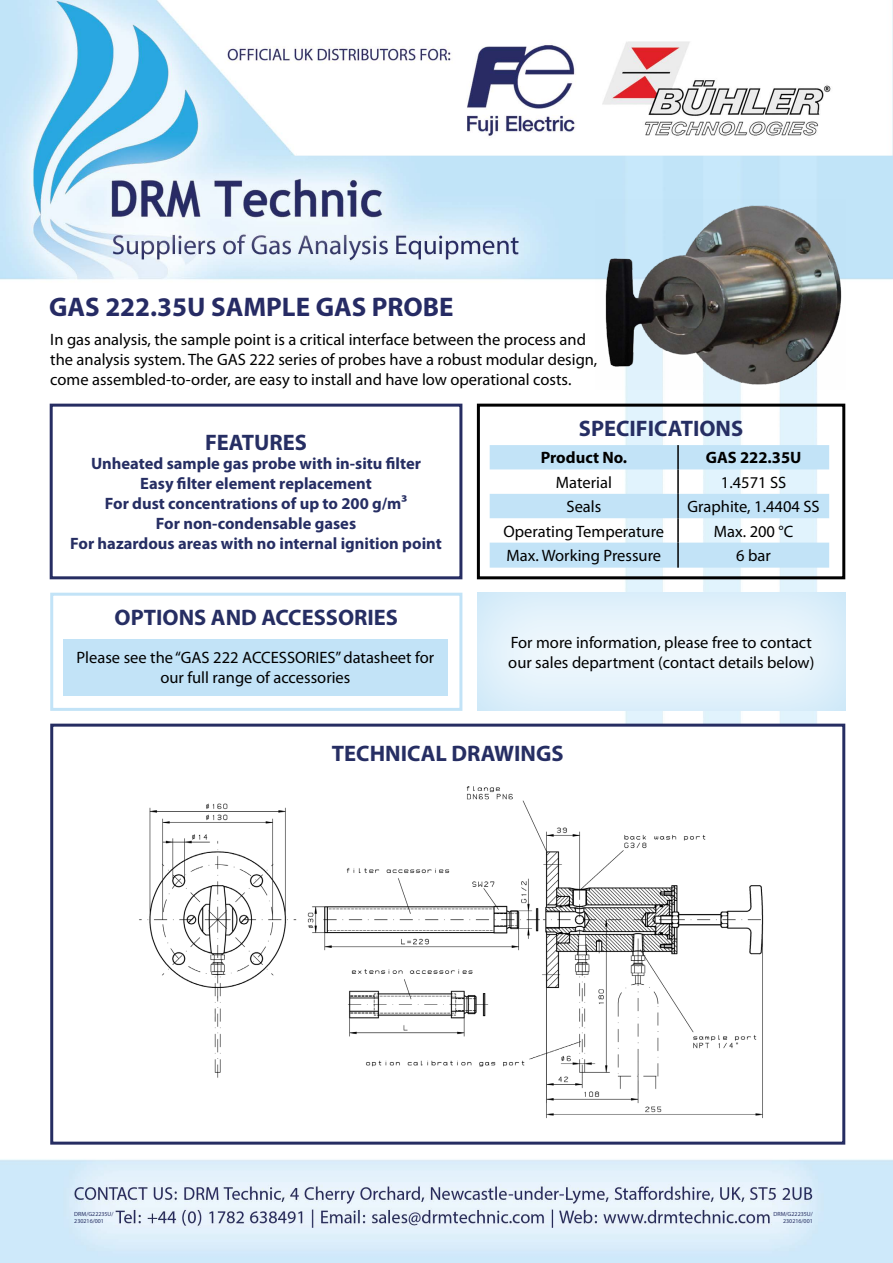
<style>
.page{position:relative;width:893px;height:1263px;background:#fff}
.page>*{position:absolute;margin:0;border:0;box-sizing:border-box;transform-origin:0 0}
.t1{font:700 27px "Myriad Pro";color:#262b64}
.t2{font:700 22.5px "Myriad Pro";color:#262e63}
.t3{font:16.5px/19.8px "Myriad Pro";color:#000}
.t4{font:700 16.5px/19.8px "Myriad Pro";color:#262e63;text-align:center}
.t5{font:700 16.5px "Myriad Pro";color:#000}
.t6{font:6px/7.2px "Myriad Pro";color:#252e62}
</style>
<div class="page">
<img style="left:0;top:0;width:893px;height:1263px">
<div style="left:51px;top:405px;width:410px;height:173px;background:#fff"></div>
<div style="left:50px;top:404px;width:412px;height:175px;border:3px solid #262d62"></div>
<div style="left:477px;top:404px;width:368px;height:175px;border:3px solid #000"></div>
<svg style="left:490px;top:445px;width:339px;height:123px"></svg>
<hr style="left:677px;top:445px;width:2px;height:24px;background:#000">
<hr style="left:677px;top:469px;width:2px;height:25px;background:#000">
<hr style="left:677px;top:494px;width:2px;height:24px;background:#000">
<hr style="left:677px;top:518px;width:2px;height:25px;background:#000">
<hr style="left:677px;top:543px;width:2px;height:25px;background:#000">
<div style="left:50px;top:593px;width:412px;height:118px;border:3px solid #c2e3f7"></div>
<div style="left:63px;top:639px;width:385px;height:56px;background:#c2e3f7"></div>
<div style="left:52px;top:725px;width:792px;height:418px;background:#fff"></div>
<div style="left:50px;top:724px;width:795px;height:420px;border:3px solid #262d62"></div>
<div style="left:465px;top:583px;width:392px;height:130px;background:#fff;opacity:.75"></div>
<img style="left:595px;top:200px;width:250px;height:189px">
<img style="left:139px;top:786px;width:625px;height:333px">
<h1 class="t1" style="left:49px;top:289px;width:406px">GAS 222.35U SAMPLE GAS PROBE</h1>
<p class="t3" style="left:50px;top:330px;width:549px">In gas analysis, the sample point is a critical interface between the process and the analysis system. The GAS 222 series of probes have a robust modular design, come assembled-to-order, are easy to install and have low operational costs.</p>
<h2 class="t2" style="left:205px;top:427px;width:103px">FEATURES</h2>
<p class="t4" style="left:70px;top:453px;width:373px">Unheated sample gas probe with in-situ filter<br>Easy filter element replacement<br>For dust concentrations of up to 200 g/m³<br>For non-condensable gases<br>For hazardous areas with no internal ignition point</p>
<h2 class="t2" style="left:115px;top:603px;width:285px">OPTIONS AND ACCESSORIES</h2>
<p class="t3" style="left:77px;top:648px;width:359px;text-align:center">Please see the “GAS 222 ACCESSORIES” datasheet for our full range of accessories</p>
<h2 class="t2" style="left:579px;top:414px;width:166px">SPECIFICATIONS</h2>
<p class="t5" style="left:541px;top:447px;width:88px">Product No.</p>
<p class="t5" style="left:706px;top:447px;width:97px">GAS 222.35U</p>
<p class="t3" style="left:556px;top:472px;width:58px">Material</p>
<p class="t3" style="left:721px;top:472px;width:67px">1.4571 SS</p>
<p class="t3" style="left:566px;top:496px;width:36px">Seals</p>
<p class="t3" style="left:687px;top:496px;width:134px">Graphite, 1.4404 SS</p>
<p class="t3" style="left:503px;top:521px;width:162px">Operating Temperature</p>
<p class="t3" style="left:714px;top:521px;width:81px">Max. 200 °C</p>
<p class="t3" style="left:507px;top:546px;width:156px">Max. Working Pressure</p>
<p class="t3" style="left:736px;top:546px;width:36px">6 bar</p>
<p class="t3" style="left:508px;top:632px;width:308px">For more information, please free to contact our sales department (contact details below)</p>
<h2 class="t2" style="left:332px;top:738px;width:233px">TECHNICAL DRAWINGS</h2>
<p class="t6" style="left:74px;top:1210px;width:41px">DRM/G22235U/<br>230216/001</p>
<p class="t6" style="left:773px;top:1210px;width:41px;text-align:right">DRM/G22235U/<br>230216/001</p>
</div>
